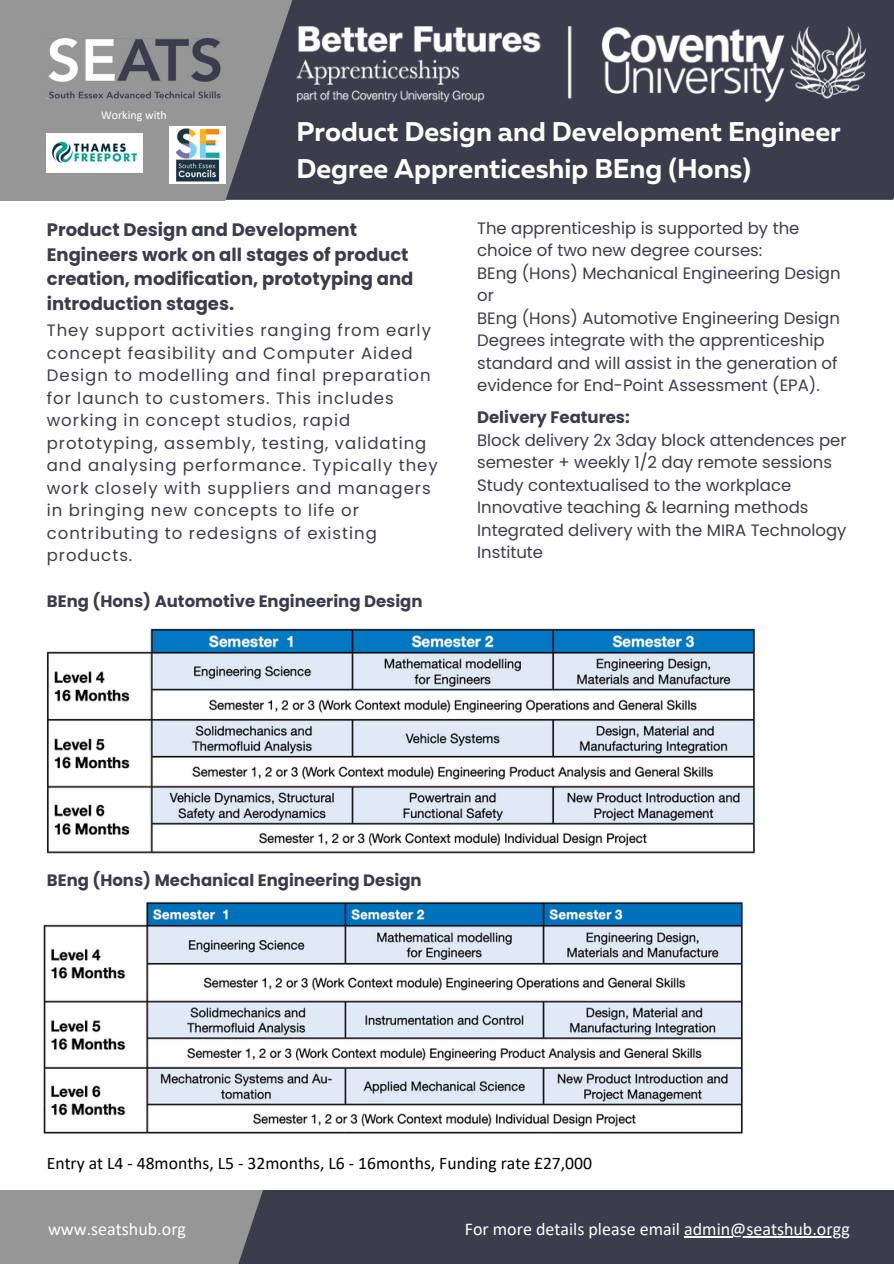
<style>
.page{position:relative;width:894px;height:1264px;background:#fff}
.page>*{position:absolute;margin:0;border:0;box-sizing:border-box;transform-origin:0 0}
.t1{font:700 27px/37.2px "Muller";color:#fff}
.t2{font:700 18px/24.8px "Poppins";color:#3c3c4d}
.t3{font:18px "Calibri";color:#fff}
.t4{font:17.7px "Calibri";color:#000}
.t5{font:16.5px/22.5px "Poppins";color:#3c3c4d}
.t6{font:16.5px/22.5px "Poppins";letter-spacing:.06em;color:#3c3c4d}
.t7{font:700 16.5px "Poppins";color:#3c3c4d}
.t8{font:12px "Calibri";color:#fff}
.s1{font-weight:700}
</style>
<div class="page">
<div style="left:292px;top:0;width:601px;height:200px;background:#3c3c4d"></div>
<svg style="left:0;top:0;width:292px;height:201px;background:#89898b"></svg>
<div style="left:254px;top:113px;width:595px;height:6px;background:#3c3c4d"></div>
<img style="left:47px;top:38px;width:174px;height:61px">
<img style="left:43px;top:901px;width:700px;height:233px">
<img style="left:47px;top:628px;width:708px;height:226px">
<div style="left:0;top:1190px;width:221px;height:73px;background:#969696"></div>
<div style="left:221px;top:1189px;width:672px;height:74px;background:#3c3c4d"></div>
<img style="left:47px;top:134px;width:95px;height:38px">
<img style="left:169px;top:127px;width:57px;height:56px">
<img style="left:296px;top:27px;width:568px;height:74px">
<hr style="left:684px;top:1235px;width:157px;height:1px;background:#fff">
<p class="t8" style="left:101px;top:110px;width:67px">Working with</p>
<h2 class="t1" style="left:296px;top:115px;width:545px">Product Design and Development Engineer<br>Degree Apprenticeship BEng (Hons)</h2>
<h3 class="t2" style="left:47px;top:217px;width:368px">Product Design and Development Engineers work on all stages of product creation, modification, prototyping and introduction stages.</h3>
<h2 class="t6" style="left:47px;top:319px;width:392px">They support activities ranging from early concept feasibility and Computer Aided Design to modelling and final preparation for launch to customers. This includes working in concept studios, rapid prototyping, assembly, testing, validating and analysing performance. Typically they work closely with suppliers and managers in bringing new concepts to life or contributing to redesigns of existing products.</h2>
<h3 class="t5" style="left:477px;top:217px;width:365px">The apprenticeship is supported by the choice of two new degree courses:<br>BEng (Hons) Mechanical Engineering Design or<br>BEng (Hons) Automotive Engineering Design Degrees integrate with the apprenticeship standard and will assist in the generation of evidence for End-Point Assessment (EPA).</h3>
<h3 class="t5" style="left:477px;top:406px;width:371px"><span class="s1">Delivery Features:<br></span>Block delivery 2x 3day block attendences per semester + weekly 1/2 day remote sessions Study contextualised to the workplace Innovative teaching &amp; learning methods Integrated delivery with the MIRA Technology Institute</h3>
<h2 class="t7" style="left:47px;top:589px;width:377px">BEng (Hons) Automotive Engineering Design</h2>
<p class="t7" style="left:47px;top:868px;width:376px">BEng (Hons) Mechanical Engineering Design</p>
<h3 class="t4" style="left:47px;top:1155px;width:546px">Entry at L4 - 48months, L5 - 32months, L6 - 16months, Funding rate £27,000</h3>
<p class="t3" style="left:48px;top:1221px;width:139px">www.seatshub.org</p>
<h3 class="t3" style="left:464px;top:1221px;width:386px">For more details please email admin@seatshub.orgg</h3>
</div>
